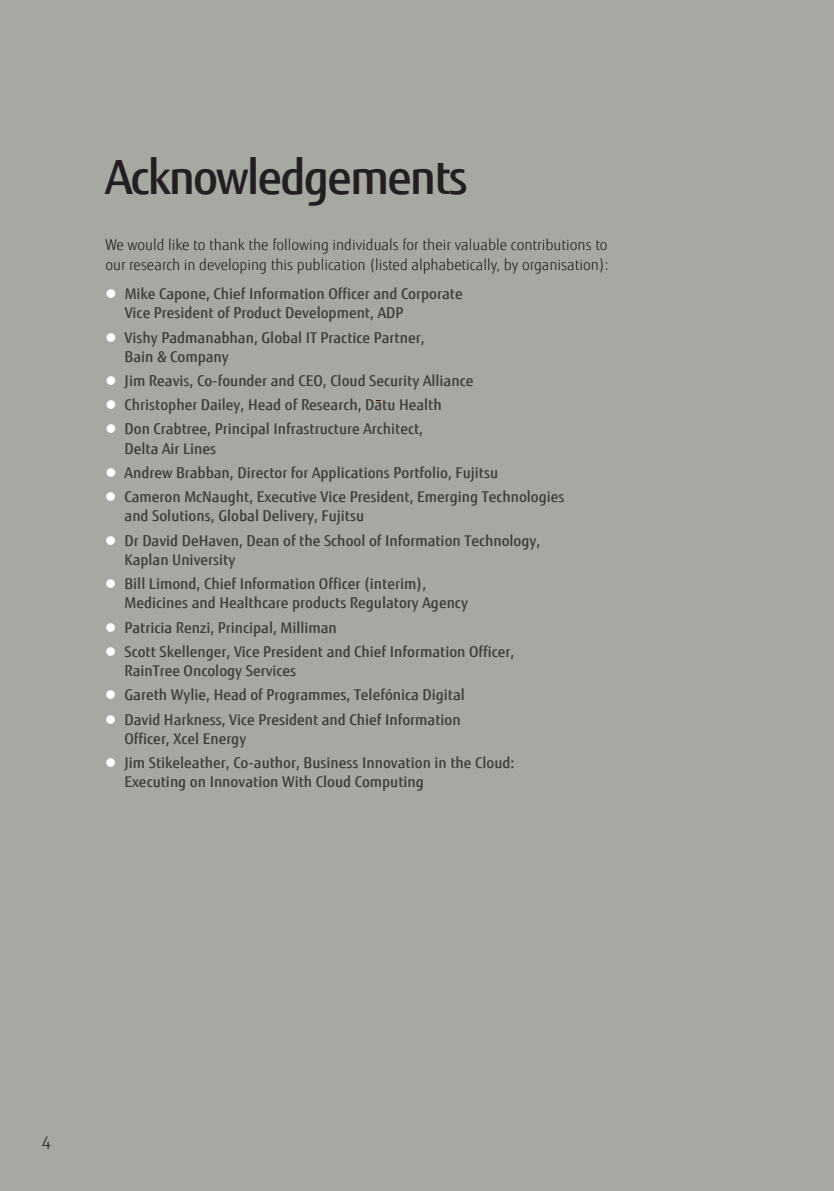
<style>
.page{position:relative;width:834px;height:1191px;background:#fff}
.page>*{position:absolute;margin:0;border:0;box-sizing:border-box;transform-origin:0 0}
.t1{font:500 47.25px "Fujitsu Sans";letter-spacing:-.04em;color:#231f20}
.t2{font:300 17.5px "Fujitsu Sans";color:#231f20}
.t3{font:500 14.88px/19.2px "Fujitsu Sans";color:#3f3d36}
.t4{font:300 14.88px/19.8px "Fujitsu Sans";color:#231f20}
.s1{color:#fff}
</style>
<div class="page">
<div style="left:0;top:0;width:833px;height:1191px;background:#a8a8a3"></div>
<hr style="left:833px;top:0;width:1px;height:1191px;background:#bcaca0">
<h1 class="t1" style="left:105px;top:148px;width:364px">Acknowledgements</h1>
<p class="t4" style="left:105px;top:235px;width:504px">We would like to thank the following individuals for their valuable contributions to our research in developing this publication (listed alphabetically, by organisation):</p>
<p class="t3" style="left:125px;top:284px;width:339px;text-indent:-19px"><span class="s1">●</span> Mike Capone, Chief Information Officer and Corporate<br>Vice President of Product Development, ADP</p>
<p class="t3" style="left:125px;top:328px;width:301px;text-indent:-19px"><span class="s1">●</span> Vishy Padmanabhan, Global IT Practice Partner,<br>Bain &amp; Company</p>
<p class="t3" style="left:105px;top:371px;width:369px"><span class="s1">●</span> Jim Reavis, Co-founder and CEO, Cloud Security Alliance</p>
<p class="t3" style="left:105px;top:395px;width:338px"><span class="s1">●</span> Christopher Dailey, Head of Research, Datu Health</p>
<p class="t3" style="left:125px;top:420px;width:300px;text-indent:-19px"><span class="s1">●</span> Don Crabtree, Principal Infrastructure Architect,<br>Delta Air Lines</p>
<p class="t3" style="left:105px;top:463px;width:394px"><span class="s1">●</span> Andrew Brabban, Director for Applications Portfolio, Fujitsu</p>
<p class="t3" style="left:124px;top:487px;width:441px;text-indent:-19px"><span class="s1">●</span> Cameron McNaught, Executive Vice President, Emerging Technologies and Solutions, Global Delivery, Fujitsu</p>
<p class="t3" style="left:124px;top:531px;width:417px;text-indent:-19px"><span class="s1">●</span> Dr David DeHaven, Dean of the School of Information Technology,<br>Kaplan University</p>
<p class="t3" style="left:124px;top:574px;width:345px;text-indent:-19px"><span class="s1">●</span> Bill Limond, Chief Information Officer (interim),<br>Medicines and Healthcare products Regulatory Agency</p>
<p class="t3" style="left:105px;top:618px;width:233px"><span class="s1">●</span> Patricia Renzi, Principal, Milliman</p>
<p class="t3" style="left:124px;top:642px;width:391px;text-indent:-19px"><span class="s1">●</span> Scott Skellenger, Vice President and Chief Information Officer,<br>RainTree Oncology Services</p>
<p class="t3" style="left:105px;top:685px;width:361px"><span class="s1">●</span> Gareth Wylie, Head of Programmes, Telefónica Digital</p>
<p class="t3" style="left:124px;top:710px;width:338px;text-indent:-19px"><span class="s1">●</span> David Harkness, Vice President and Chief Information<br>Officer, Xcel Energy</p>
<p class="t3" style="left:124px;top:753px;width:391px;text-indent:-19px"><span class="s1">●</span> Jim Stikeleather, Co-author, Business Innovation in the Cloud:<br>Executing on Innovation With Cloud Computing</p>
<p class="t2" style="left:42px;top:1132px;width:11px">4</p>
</div>
